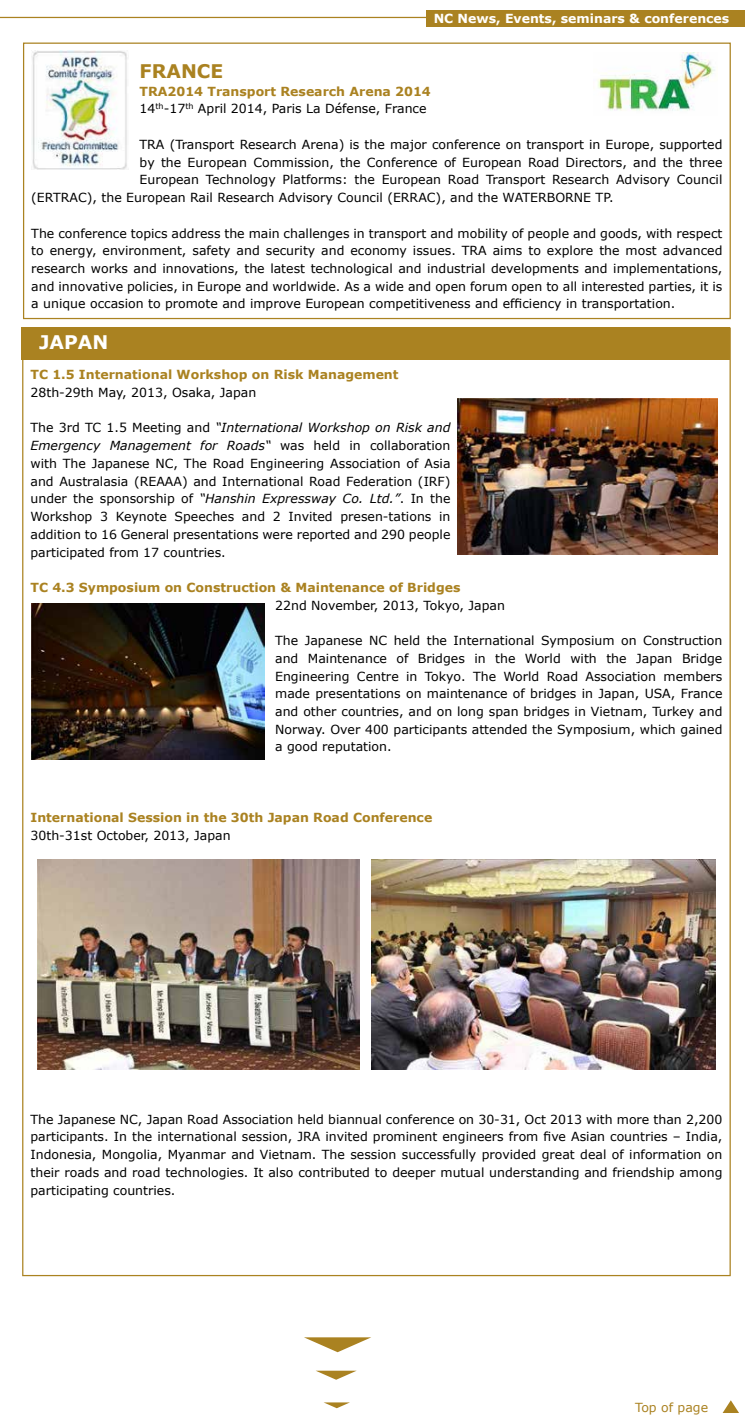
<style>
.page{position:relative;width:745px;height:1418px;background:#fff}
.page>*{position:absolute;margin:0;border:0;box-sizing:border-box;transform-origin:0 0}
.t1{font:700 18.75px "Verdana";color:#aa8221}
.t2{font:700 18.75px "Verdana";color:#fff}
.t3{font:12.5px/17.8px "Verdana";color:#000;text-align:justify}
.t4{font:700 12.5px "Verdana";color:#aa8221}
.t5{font:700 12.5px "Verdana";color:#fff}
.t6{font:12.5px "Verdana";color:#aa8221}
.s1{font-weight:700;color:#aa8221}
.s2{font-style:italic}
</style>
<div class="page">
<div style="left:23px;top:43px;width:707px;height:276px;border:1px solid #aa8221"></div>
<img style="left:31px;top:51px;width:96px;height:119px">
<img style="left:597px;top:53px;width:118px;height:58px">
<div style="left:21px;top:327px;width:708px;height:32px;background:#aa8221"></div>
<img style="left:457px;top:399px;width:260px;height:155px">
<img style="left:31px;top:603px;width:233px;height:156px">
<svg style="left:723px;top:1400px;width:15px;height:12px"></svg>
<img style="left:37px;top:859px;width:322px;height:210px">
<img style="left:371px;top:859px;width:344px;height:210px">
<hr style="left:0;top:17px;width:744px;height:1px;background:#aa8221">
<div style="left:426px;top:10px;width:318px;height:16px;background:#aa8221"></div>
<svg style="left:304px;top:1337px;width:67px;height:15px"></svg>
<svg style="left:316px;top:1370px;width:40px;height:9px"></svg>
<svg style="left:324px;top:1402px;width:26px;height:6px"></svg>
<p class="t5" style="left:433px;top:9px;width:297px">NC News, Events, seminars &amp; conferences</p>
<h1 class="t1" style="left:139px;top:58px;width:82px">France</h1>
<p class="t3" style="left:139px;top:82px;width:292px"><span class="s1">TRA2014 Transport Research Arena 2014<br></span>14<sup>th</sup>-17<sup>th</sup> April 2014, Paris La Défense, France</p>
<p class="t3" style="left:139px;top:135px;width:584px">TRA (Transport Research Arena) is the major conference on transport in Europe, supported</p>
<p class="t3" style="left:139px;top:153px;width:584px">by the European Commission, the Conference of European Road Directors, and the three</p>
<p class="t3" style="left:139px;top:171px;width:584px">European Technology Platforms: the European Road Transport Research Advisory Council</p>
<p class="t3" style="left:31px;top:188px;width:379px">(ERTRAC), the European Rail Research Advisory Council (ERRA</p>
<p class="t3" style="left:426px;top:188px;width:188px">C), and the WATERBORNE TP.</p>
<p class="t3" style="left:31px;top:224px;width:692px">The conference topics address the main challenges in transport and mobility of people and goods, with respect to energy, environment, safety and security and economy issues. TRA aims to explore the most advanced research works and innovations, the latest technological and industrial developments and implementations, and innovative policies, in Europe and worldwide. As a wide and open forum open to all interested parties, it is a unique occasion to promote and improve European competitiveness and efficiency in transportation.</p>
<h1 class="t2" style="left:39px;top:329px;width:67px">Japan</h1>
<p class="t4" style="left:30px;top:366px;width:369px">TC 1.5 International Workshop on Risk Management</p>
<p class="t3" style="left:30px;top:383px;width:227px">28th-29th May, 2013, Osaka, Japan</p>
<p class="t3" style="left:30px;top:419px;width:421px">The 3rd TC 1.5 M eeting and <span class="s2">“International Workshop on Risk and Emergency Management for Roads“</span> was held in collaboration with The Japanese NC, The Road Engineering Association of Asia and Australasia (REAAA</p>
<p class="t3" style="left:30px;top:472px;width:421px;text-indent:151px">) and International Road Federation (IRF) under the sponsorship of <span class="s2">“Hanshin Expressway Co. Ltd.”</span>. In the Workshop 3 Keynote Speeches and 2 Invited presen-tations in addition to 16 General presentations were reported and 290 people participated from 17 countries.</p>
<p class="t4" style="left:30px;top:578px;width:431px">TC 4.3 Symposium on Construction &amp; Maintenance of Bridges</p>
<p class="t3" style="left:275px;top:596px;width:231px">22nd November, 2013, Tokyo, Japan</p>
<p class="t3" style="left:275px;top:631px;width:448px">The Japanese NC held the International Symposium on Construction and Maintenance of Bridges in the World with the Japan Bridge Engineering Centre in Tokyo. The World Road Association members made presentations on maintenance of bridges in Japan, USA, France and other countries, and on long span bridges in Vietnam, Turkey and Norway. Over 400 participants attended the Symposium, which gained a good reputation.</p>
<p class="t4" style="left:30px;top:809px;width:403px">International Session in the 30th Japan Road Conference</p>
<p class="t3" style="left:30px;top:826px;width:201px">30th-31st October, 2013, Japan</p>
<p class="t3" style="left:30px;top:1110px;width:693px">The Japanese NC, Japan Road Association held biannual conference on 30-31, Oct 2013 with more than 2,200 participants. In the international session, JRA invited prominent engineers from five Asian countries – India, Indonesia, Mongolia, Myanmar and Vietnam. The session successfully provided great deal of information on their roads and road technologies. It also contributed to deeper mutual understanding and friendship among participating countries.</p>
<p class="t6" style="left:634px;top:1399px;width:75px">Top of page</p>
</div>
